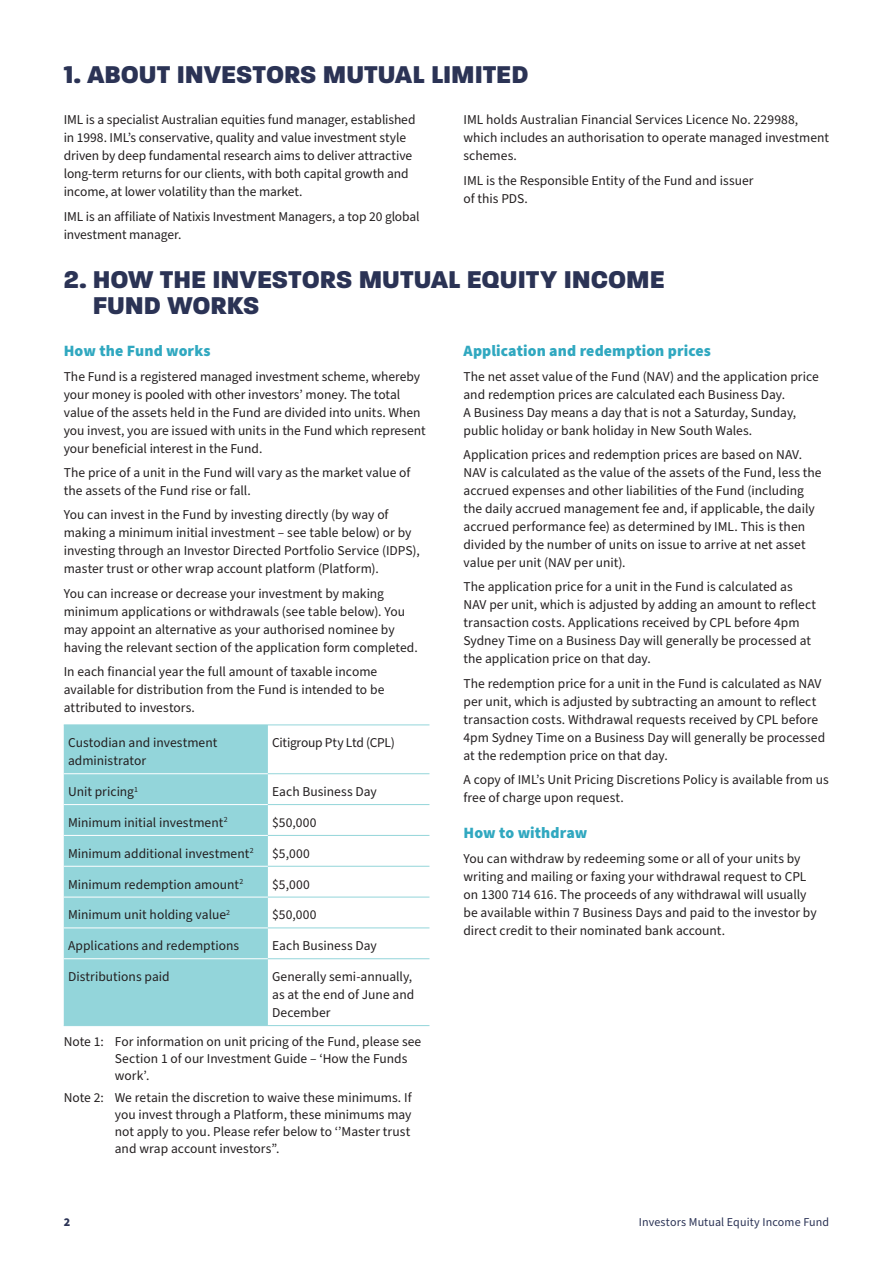
<style>
.page{position:relative;width:893px;height:1263px;background:#fff}
.page>*{position:absolute;margin:0;border:0;box-sizing:border-box;transform-origin:0 0}
.t1{font:800 26.25px/26.2px "Paralucent";color:#2b3355}
.t2{font:900 15.75px "Source Sans Pro";letter-spacing:.005em;color:#30a8c0}
.t3{font:13.5px/18px "Source Sans Pro";color:#231f20}
.t4{font:13.5px "Source Sans Pro";letter-spacing:-.02em;color:#231f20}
.t5{font:12px "Source Sans Pro";letter-spacing:.01em;color:#2b3355}
.t6{font:900 12px "Source Sans Pro";color:#2b3355}
</style>
<div class="page">
<div style="left:64px;top:726px;width:204px;height:299px;background:#93d5da"></div>
<hr style="left:64px;top:773px;width:204px;height:1px;background:#fff">
<hr style="left:64px;top:804px;width:204px;height:1px;background:#fff">
<hr style="left:64px;top:835px;width:204px;height:1px;background:#fff">
<hr style="left:64px;top:866px;width:204px;height:1px;background:#fff">
<hr style="left:64px;top:897px;width:204px;height:1px;background:#fff">
<hr style="left:64px;top:928px;width:204px;height:1px;background:#fff">
<hr style="left:64px;top:958px;width:204px;height:1px;background:#fff">
<hr style="left:268px;top:773px;width:161px;height:1px;background:#93d5da">
<hr style="left:268px;top:804px;width:161px;height:1px;background:#93d5da">
<hr style="left:268px;top:835px;width:161px;height:1px;background:#93d5da">
<hr style="left:268px;top:866px;width:161px;height:1px;background:#93d5da">
<hr style="left:268px;top:897px;width:161px;height:1px;background:#93d5da">
<hr style="left:268px;top:928px;width:161px;height:1px;background:#93d5da">
<hr style="left:268px;top:958px;width:161px;height:1px;background:#93d5da">
<hr style="left:64px;top:725px;width:204px;height:1px;background:#93d5da">
<hr style="left:268px;top:725px;width:161px;height:1px;background:#93d5da">
<hr style="left:64px;top:1025px;width:204px;height:1px;background:#93d5da">
<hr style="left:268px;top:1025px;width:161px;height:1px;background:#93d5da">
<h1 class="t1" style="left:64px;top:62px;width:466px">1. ABOUT INVESTORS MUTUAL LIMITED</h1>
<p class="t3" style="left:64px;top:111px;width:353px">IML is a specialist Australian equities fund manager, established in 1998. IML’s conservative, quality and value investment style driven by deep fundamental research aims to deliver attractive long-term returns for our clients, with both capital growth and income, at lower volatility than the market.</p>
<p class="t3" style="left:64px;top:208px;width:357px">IML is an affiliate of Natixis Investment Managers, a top 20 global investment manager.</p>
<p class="t3" style="left:463px;top:111px;width:367px">IML holds Australian Financial Services Licence No. 229988, which includes an authorisation to operate managed investment schemes.</p>
<p class="t3" style="left:463px;top:172px;width:292px">IML is the Responsible Entity of the Fund and issuer of this PDS.</p>
<h1 class="t1" style="left:93px;top:266px;width:573px;text-indent:-29px">2. HOW THE INVESTORS MUTUAL EQUITY INCOME<br>FUND WORKS</h1>
<p class="t2" style="left:64px;top:340px;width:148px">How the Fund works</p>
<p class="t3" style="left:64px;top:368px;width:363px">The Fund is a registered managed investment scheme, whereby your money is pooled with other investors’ money. The total value of the assets held in the Fund are divided into units. When you invest, you are issued with units in the Fund which represent your beneficial interest in the Fund.</p>
<p class="t3" style="left:64px;top:464px;width:348px">The price of a unit in the Fund will vary as the market value of the assets of the Fund rise or fall.</p>
<p class="t3" style="left:64px;top:506px;width:357px">You can invest in the Fund by investing directly (by way of making a minimum initial investment – see table below) or by investing through an Investor Directed Portfolio Service (IDPS), master trust or other wrap account platform (Platform).</p>
<p class="t3" style="left:64px;top:585px;width:356px">You can increase or decrease your investment by making minimum applications or withdrawals (see table below). You may appoint an alternative as your authorised nominee by having the relevant section of the application form completed.</p>
<p class="t3" style="left:64px;top:663px;width:322px">In each financial year the full amount of taxable income available for distribution from the Fund is intended to be attributed to investors.</p>
<p class="t3" style="left:68px;top:734px;width:151px">Custodian and investment administrator</p>
<p class="t4" style="left:272px;top:734px;width:124px">Citigroup Pty Ltd (CPL)</p>
<p class="t3" style="left:68px;top:783px;width:72px">Unit pricing<sup>1</sup></p>
<p class="t3" style="left:272px;top:783px;width:106px">Each Business Day</p>
<p class="t3" style="left:68px;top:814px;width:161px">Minimum initial investment<sup>2</sup></p>
<p class="t3" style="left:272px;top:814px;width:46px">$50,000</p>
<p class="t3" style="left:68px;top:845px;width:187px">Minimum additional investment<sup>2</sup></p>
<p class="t3" style="left:272px;top:845px;width:39px">$5,000</p>
<p class="t3" style="left:68px;top:875px;width:177px">Minimum redemption amount<sup>2</sup></p>
<p class="t3" style="left:272px;top:875px;width:39px">$5,000</p>
<p class="t3" style="left:68px;top:906px;width:164px">Minimum unit holding value<sup>2</sup></p>
<p class="t3" style="left:272px;top:906px;width:46px">$50,000</p>
<p class="t3" style="left:68px;top:937px;width:173px">Applications and redemptions</p>
<p class="t3" style="left:272px;top:937px;width:106px">Each Business Day</p>
<p class="t3" style="left:68px;top:968px;width:103px">Distributions paid</p>
<p class="t3" style="left:272px;top:968px;width:144px">Generally semi-annually, as at the end of June and<br>December</p>
<p class="t3" style="left:115px;top:1033px;width:308px;line-height:17.2px;text-indent:-51px">Note 1: For information on unit pricing of the Fund, please see<br>Section 1 of our Investment Guide – ‘How the Funds work’.</p>
<p class="t3" style="left:115px;top:1089px;width:298px;line-height:17.2px;text-align:justify;text-indent:-51px">Note 2: We retain the discretion to waive these minimums. If you invest through a Platform, these minimums may not apply to you. Please refer below to ‘’Master trust and wrap account investors”.</p>
<p class="t2" style="left:463px;top:340px;width:249px">Application and redemption prices</p>
<p class="t3" style="left:463px;top:368px;width:357px">The net asset value of the Fund (NAV) and the application price and redemption prices are calculated each Business Day.<br>A Business Day means a day that is not a Saturday, Sunday, public holiday or bank holiday in New South Wales.</p>
<p class="t3" style="left:463px;top:446px;width:360px">Application prices and redemption prices are based on NAV.<br>NAV is calculated as the value of the assets of the Fund, less the accrued expenses and other liabilities of the Fund (including the daily accrued management fee and, if applicable, the daily accrued performance fee) as determined by IML. This is then divided by the number of units on issue to arrive at net asset value per unit (NAV per unit).</p>
<p class="t3" style="left:463px;top:578px;width:354px">The application price for a unit in the Fund is calculated as NAV per unit, which is adjusted by adding an amount to reflect transaction costs. Applications received by CPL before 4pm Sydney Time on a Business Day will generally be processed at the application price on that day.</p>
<p class="t3" style="left:463px;top:675px;width:363px">The redemption price for a unit in the Fund is calculated as NAV per unit, which is adjusted by subtracting an amount to reflect transaction costs. Withdrawal requests received by CPL before 4pm Sydney Time on a Business Day will generally be processed at the redemption price on that day.</p>
<p class="t3" style="left:463px;top:771px;width:367px">A copy of IML’s Unit Pricing Discretions Policy is available from us free of charge upon request.</p>
<p class="t2" style="left:463px;top:822px;width:125px">How to withdraw</p>
<p class="t3" style="left:463px;top:849px;width:355px">You can withdraw by redeeming some or all of your units by writing and mailing or faxing your withdrawal request to CPL on 1300 714 616. The proceeds of any withdrawal will usually be available within 7 Business Days and paid to the investor by direct credit to their nominated bank account.</p>
<p class="t6" style="left:64px;top:1214px;width:8px">2</p>
<p class="t5" style="left:639px;top:1214px;width:192px">Investors Mutual Equity Income Fund</p>
</div>
